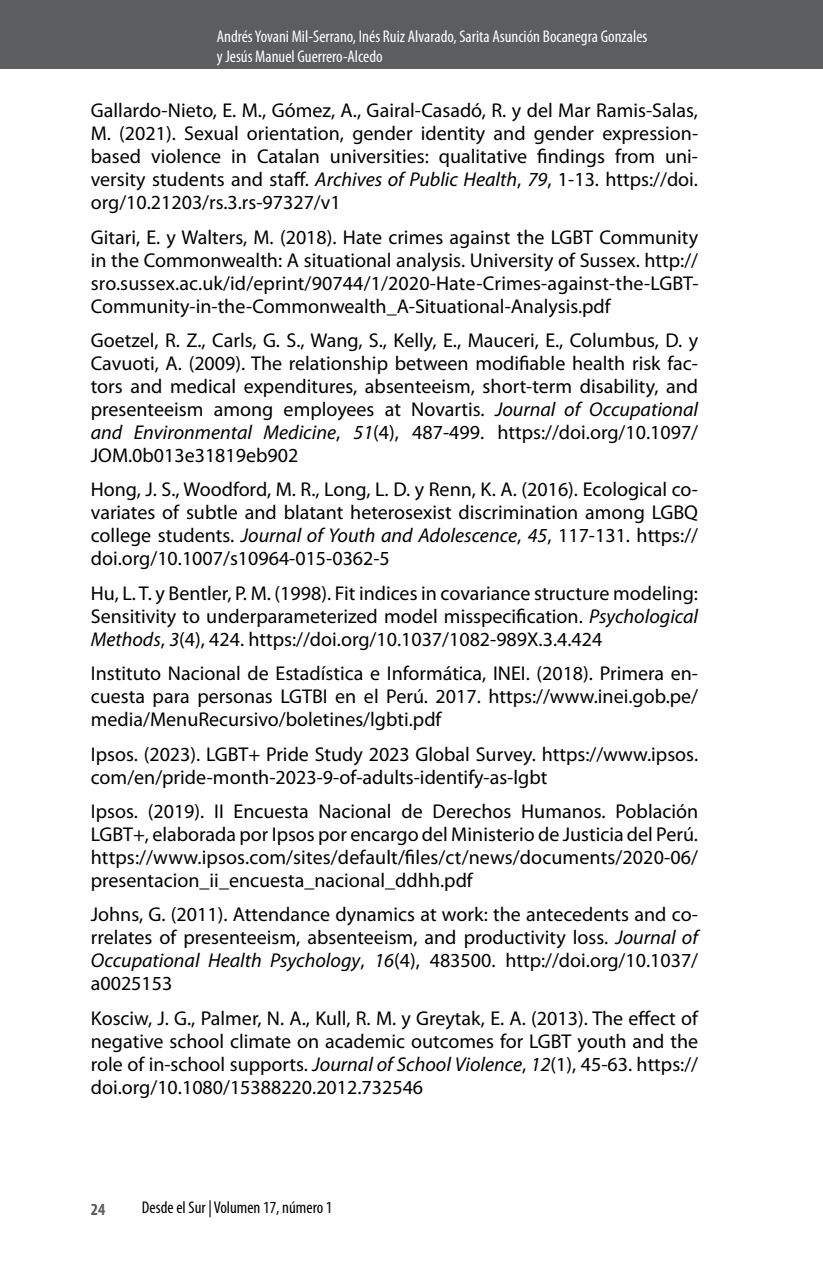
<style>
.page{position:relative;width:823px;height:1265px;background:#fff}
.page>*{position:absolute;margin:0;border:0;box-sizing:border-box;transform-origin:0 0}
.t1{font:20px/23px "Myriad Pro";color:#000;text-align:justify}
.t2{font:condensed 17px/20px "Myriad Pro";color:#fff}
.t3{font:condensed 17px "Myriad Pro";color:#000}
.t4{font:700 condensed 17px "Myriad Pro";color:#5c5d5f}
.s1{font-style:italic}
</style>
<div class="page">
<div style="left:0;top:0;width:822px;height:68px;background:#5c5d5f"></div>
<p class="t2" style="left:217px;top:26px;width:432px">Andrés Yovani Mil-Serrano, Inés Ruiz Alvarado, Sarita Asunción Bocanegra Gonzales y Jesús Manuel Guerrero-Alcedo</p>
<p class="t1" style="left:91px;top:99px;width:608px">Gallardo-Nieto, E. M., Gómez, A., Gairal-Casadó, R. y del Mar Ramis-Salas, M. (2021). Sexual orientation, gender identity and gender expression&shy;based violence in Catalan universities: qualitative findings from uni&shy;versity students and staff. <span class="s1">Archives of Public Health</span>, <span class="s1">79</span>, 1-13. https://doi. org/10.21203/rs.3.rs-97327/v1</p>
<p class="t1" style="left:91px;top:225px;width:608px">Gitari, E. y Walters, M. (2018). Hate crimes against the LGBT Community in the Commonwealth: A situational analysis. University of Sussex. http:// sro.sussex.ac.uk/id/eprint/90744/1/2020-Hate-Crimes-against-the-LGBT-Community-in-the-Commonwealth_A-Situational-Analysis.pdf</p>
<p class="t1" style="left:91px;top:328px;width:608px">Goetzel, R. Z., Carls, G. S., Wang, S., Kelly, E., Mauceri, E., Columbus, D. y Cavuoti, A. (2009). The relationship between modifiable health risk fac&shy;tors and medical expenditures, absenteeism, short-term disability, and presenteeism among employees at Novartis. <span class="s1">Journal of Occupational and Environmental Medicine</span>, <span class="s1">51</span>(4), 487-499. https://doi.org/10.1097/ JOM.0b013e31819eb902</p>
<p class="t1" style="left:91px;top:478px;width:608px">Hong, J. S., Woodford, M. R., Long, L. D. y Renn, K. A. (2016). Ecological co&shy;variates of subtle and blatant heterosexist discrimination among LGBQ college students. <span class="s1">Journal of Youth and Adolescence</span>, <span class="s1">45</span>, 117-131. https:// doi.org/10.1007/s10964-015-0362-5</p>
<p class="t1" style="left:91px;top:581px;width:608px">Hu, L. T. y Bentler, P. M. (1998). Fit indices in covariance structure modeling:<br>Sensitivity to underparameterized model misspecification. <span class="s1">Psychological Methods</span>, <span class="s1">3</span>(4), 424. https://doi.org/10.1037/1082-989X.3.4.424</p>
<p class="t1" style="left:91px;top:661px;width:608px">Instituto Nacional de Estadística e Informática, INEI. (2018). Primera en&shy;cuesta para personas LGTBI en el Perú. 2017. https://www.inei.gob.pe/ media/MenuRecursivo/boletines/lgbti.pdf</p>
<p class="t1" style="left:91px;top:742px;width:608px">Ipsos. (2023). LGBT+ Pride Study 2023 Global Survey. https://www.ipsos. com/en/pride-month-2023-9-of-adults-identify-as-lgbt</p>
<p class="t1" style="left:91px;top:799px;width:608px">Ipsos. (2019). II Encuesta Nacional de Derechos Humanos. Población LGBT+, elaborada por Ipsos por encargo del Ministerio de Justicia del Perú. https://www.ipsos.com/sites/default/files/ct/news/documents/2020-06/ presentacion_ii_encuesta_nacional_ddhh.pdf</p>
<p class="t1" style="left:91px;top:902px;width:608px">Johns, G. (2011). Attendance dynamics at work: the antecedents and co&shy;rrelates of presenteeism, absenteeism, and productivity loss. <span class="s1">Journal of Occupational Health Psychology</span>, <span class="s1">16</span>(4), 483500. http://doi.org/10.1037/ a0025153</p>
<p class="t1" style="left:91px;top:1006px;width:608px">Kosciw, J. G., Palmer, N. A., Kull, R. M. y Greytak, E. A. (2013). The effect of negative school climate on academic outcomes for LGBT youth and the role of in-school supports. <span class="s1">Journal of School Violence</span>, <span class="s1">12</span>(1), 45-63. https:// doi.org/10.1080/15388220.2012.732546</p>
<p class="t4" style="left:91px;top:1198px;width:16px">24</p>
<p class="t3" style="left:142px;top:1196px;width:192px">Desde el Sur | Volumen 17, número 1</p>
</div>
